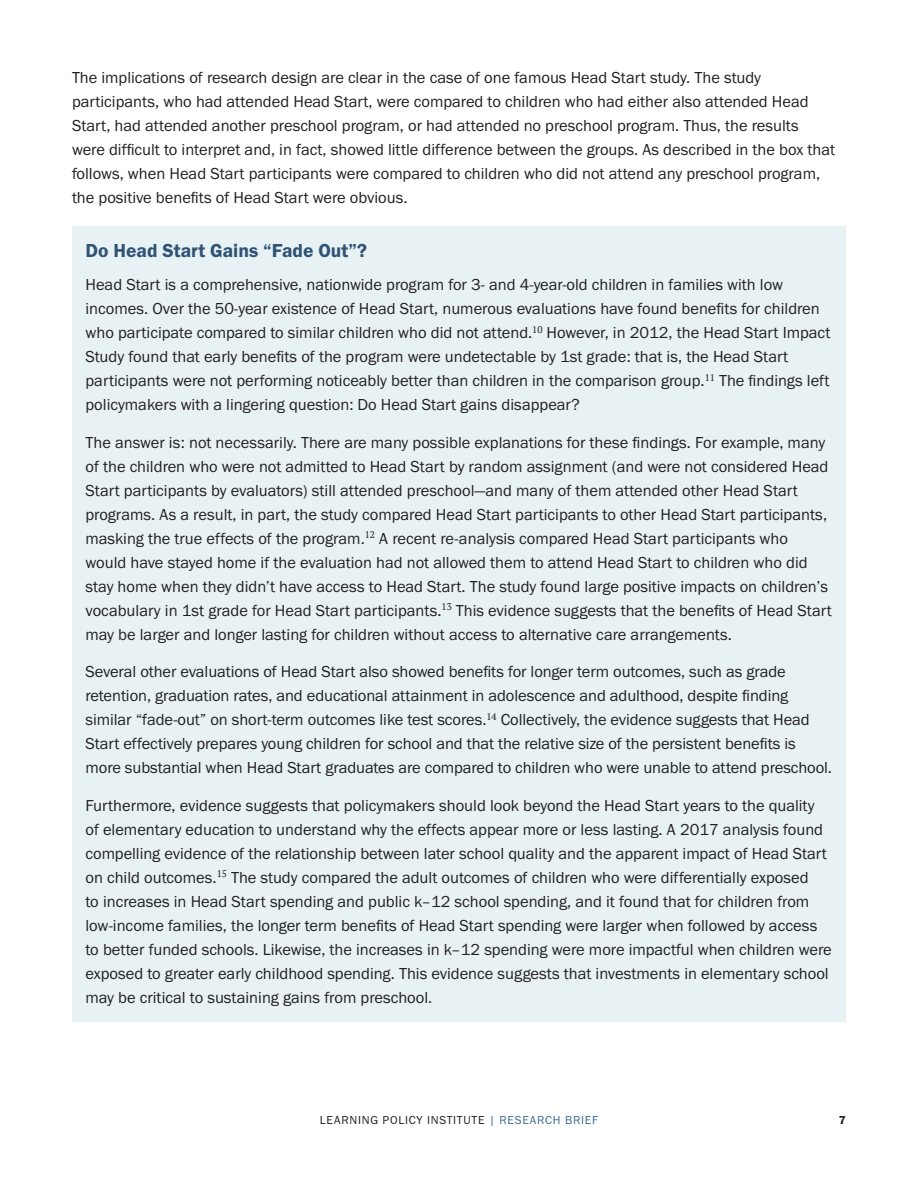
<style>
.page{position:relative;width:918px;height:1188px;background:#fff}
.page>*{position:absolute;margin:0;border:0;box-sizing:border-box;transform-origin:0 0}
.t1{font:19.5px "Franklin Gothic URW Dem";color:#2f5375}
.t2{font:16.5px/24px "Franklin Gothic URW Boo";color:#231f20}
.t3{font:12px "Franklin Gothic URW Boo";letter-spacing:.06em;color:#231f20}
.t4{font:12px "Franklin Gothic URW Dem";color:#231f20}
.s1{color:#3e6a91}
</style>
<div class="page">
<div style="left:72px;top:226px;width:774px;height:55px;background:#e8f2f5"></div>
<div style="left:72px;top:266px;width:774px;height:163px;background:#e8f2f5"></div>
<div style="left:72px;top:423px;width:774px;height:235px;background:#e8f2f5"></div>
<div style="left:72px;top:652px;width:774px;height:140px;background:#e8f2f5"></div>
<div style="left:72px;top:786px;width:774px;height:236px;background:#e8f2f5"></div>
<p class="t2" style="left:72px;top:65px;width:765px">The implications of research design are clear in the case of one famous Head Start study. The study participants, who had attended Head Start, were compared to children who had either also attended Head Start, had attended another preschool program, or had attended no preschool program. Thus, the results were difficult to interpret and, in fact, showed little difference between the groups. As described in the box that follows, when Head Start participants were compared to children who did not attend any preschool program, the positive benefits of Head Start were obvious.</p>
<p class="t1" style="left:86px;top:238px;width:283px">Do Head Start Gains “Fade Out”?</p>
<p class="t2" style="left:86px;top:272px;width:747px">Head Start is a comprehensive, nationwide program for 3- and 4-year-old children in families with low incomes. Over the 50-year existence of Head Start, numerous evaluations have found benefits for children who participate compared to similar children who did not attend.<sup>10</sup> However, in 2012, the Head Start Impact Study found that early benefits of the program were undetectable by 1st grade: that is, the Head Start participants were not performing noticeably better than children in the comparison group.<sup>11</sup> The findings left policymakers with a lingering question: Do Head Start gains disappear?</p>
<p class="t2" style="left:86px;top:430px;width:748px">The answer is: not necessarily. There are many possible explanations for these findings. For example, many of the children who were not admitted to Head Start by random assignment (and were not considered Head Start participants by evaluators) still attended preschool—and many of them attended other Head Start programs. As a result, in part, the study compared Head Start participants to other Head Start participants, masking the true effects of the program.<sup>12</sup> A recent re-analysis compared Head Start participants who would have stayed home if the evaluation had not allowed them to attend Head Start to children who did stay home when they didn’t have access to Head Start. The study found large positive impacts on children’s vocabulary in 1st grade for Head Start participants.<sup>13</sup> This evidence suggests that the benefits of Head Start may be larger and longer lasting for children without access to alternative care arrangements.</p>
<p class="t2" style="left:86px;top:659px;width:748px">Several other evaluations of Head Start also showed benefits for longer term outcomes, such as grade retention, graduation rates, and educational attainment in adolescence and adulthood, despite finding similar “fade-out” on short-term outcomes like test scores.<sup>14</sup> Collectively, the evidence suggests that Head Start effectively prepares young children for school and that the relative size of the persistent benefits is more substantial when Head Start graduates are compared to children who were unable to attend preschool.</p>
<p class="t2" style="left:86px;top:793px;width:748px">Furthermore, evidence suggests that policymakers should look beyond the Head Start years to the quality of elementary education to understand why the effects appear more or less lasting. A 2017 analysis found compelling evidence of the relationship between later school quality and the apparent impact of Head Start on child outcomes.<sup>15</sup> The study compared the adult outcomes of children who were differentially exposed<br>to increases in Head Start spending and public k–12 school spending, and it found that for children from low-income families, the longer term benefits of Head Start spending were larger when followed by access to better funded schools. Likewise, the increases in k–12 spending were more impactful when children were exposed to greater early childhood spending. This evidence suggests that investments in elementary school may be critical to sustaining gains from preschool.</p>
<p class="t3" style="left:320px;top:1113px;width:280px">LEARNING POLICY INSTITUTE <span class="s1">| RESEARCH BRIEF</span></p>
<p class="t4" style="left:839px;top:1113px;width:9px">7</p>
</div>
